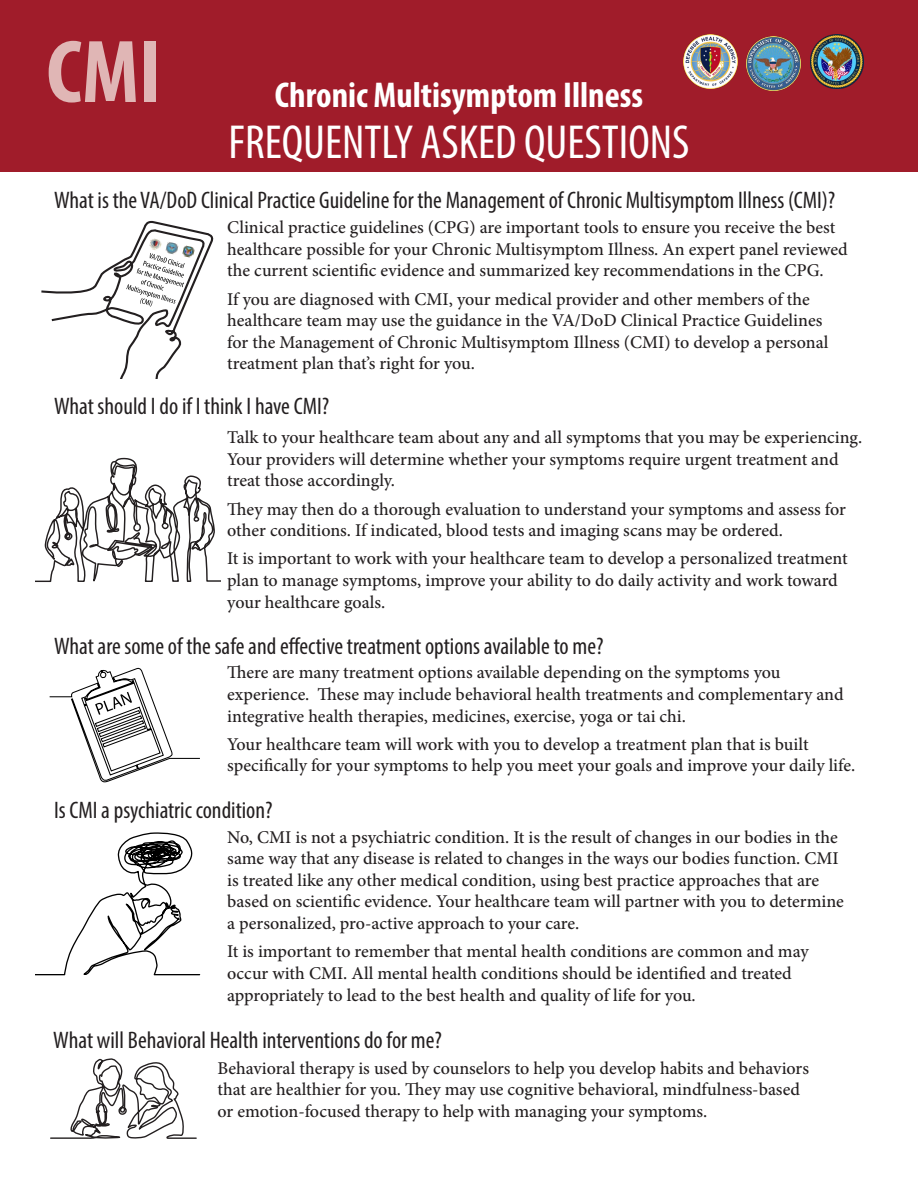
<style>
.page{position:relative;width:918px;height:1188px;background:#fff}
.page>*{position:absolute;margin:0;border:0;box-sizing:border-box;transform-origin:0 0}
.t1{font:700 condensed 90px "Myriad Pro";color:#e0b6b5}
.FAQ{font:condensed 48px "Myriad Pro";color:#fff}
.Heading_1{font:700 condensed 36px "Myriad Pro";color:#fff}
.subhead3{font:condensed 24px "Myriad Pro";color:#231f20}
.text{font:500 18px/21.6px "Minion Pro";color:#231f20}
</style>
<div class="page">
<div style="left:0;top:0;width:918px;height:171px;background:#a01c2a"></div>
<img style="left:683px;top:34px;width:54px;height:54px">
<img style="left:747px;top:36px;width:54px;height:54px">
<img style="left:810px;top:34px;width:54px;height:54px">
<svg style="left:41px;top:221px;width:172px;height:158px"></svg>
<svg style="left:35px;top:457px;width:185px;height:126px"></svg>
<svg style="left:50px;top:668px;width:150px;height:114px"></svg>
<svg style="left:35px;top:832px;width:166px;height:144px"></svg>
<svg style="left:50px;top:1058px;width:147px;height:81px"></svg>
<h1 class="t1" style="left:46px;top:16px;width:117px">CMI</h1>
<h1 class="Heading_1" style="left:275px;top:72px;width:370px">Chronic Multisymptom Illness</h1>
<h2 class="FAQ" style="left:229px;top:113px;width:462px">FREQUENTLY ASKED QUESTIONS</h2>
<h3 class="subhead3" style="left:54px;top:186px;width:783px">What is the VA/DoD Clinical Practice Guideline for the Management of Chronic Multisymptom Illness (CMI)?</h3>
<p class="text" style="left:227px;top:217px;width:622px">Clinical practice guidelines (CPG) are important tools to ensure you receive the best healthcare possible for your Chronic Multisymptom Illness. An expert panel reviewed the current scientific evidence and summarized key recommendations in the CPG.</p>
<p class="text" style="left:227px;top:288px;width:603px">If you are diagnosed with CMI, your medical provider and other members of the healthcare team may use the guidance in the VA/DoD Clinical Practice Guidelines for the Management of Chronic Multisymptom Illness (CMI) to develop a personal treatment plan that’s right for you.</p>
<h3 class="subhead3" style="left:54px;top:391px;width:277px">What should I do if I think I have CMI?</h3>
<p class="text" style="left:227px;top:426px;width:636px">Talk to your healthcare team about any and all symptoms that you may be experiencing.<br>Your providers will determine whether your symptoms require urgent treatment and treat those accordingly.</p>
<p class="text" style="left:227px;top:498px;width:620px">They may then do a thorough evaluation to understand your symptoms and assess for other conditions. If indicated, blood tests and imaging scans may be ordered.</p>
<p class="text" style="left:227px;top:548px;width:622px">It is important to work with your healthcare team to develop a personalized treatment plan to manage symptoms, improve your ability to do daily activity and work toward your healthcare goals.</p>
<h3 class="subhead3" style="left:54px;top:631px;width:551px">What are some of the safe and effective treatment options available to me?</h3>
<p class="text" style="left:227px;top:662px;width:618px">There are many treatment options available depending on the symptoms you experience. These may include behavioral health treatments and complementary and integrative health therapies, medicines, exercise, yoga or tai chi.</p>
<p class="text" style="left:227px;top:733px;width:630px">Your healthcare team will work with you to develop a treatment plan that is built specifically for your symptoms to help you meet your goals and improve your daily life.</p>
<h3 class="subhead3" style="left:54px;top:795px;width:220px">Is CMI a psychiatric condition?</h3>
<p class="text" style="left:227px;top:826px;width:618px">No, CMI is not a psychiatric condition. It is the result of changes in our bodies in the same way that any disease is related to changes in the ways our bodies function. CMI is treated like any other medical condition, using best practice approaches that are based on scientific evidence. Your healthcare team will partner with you to determine a personalized, pro-active approach to your care.</p>
<p class="text" style="left:227px;top:941px;width:583px">It is important to remember that mental health conditions are common and may occur with CMI. All mental health conditions should be identified and treated appropriately to lead to the best health and quality of life for you.</p>
<h3 class="subhead3" style="left:53px;top:1025px;width:390px">What will Behavioral Health interventions do for me?</h3>
<p class="text" style="left:217px;top:1057px;width:593px">Behavioral therapy is used by counselors to help you develop habits and behaviors that are healthier for you. They may use cognitive behavioral, mindfulness-based or emotion-focused therapy to help with managing your symptoms.</p>
</div>
